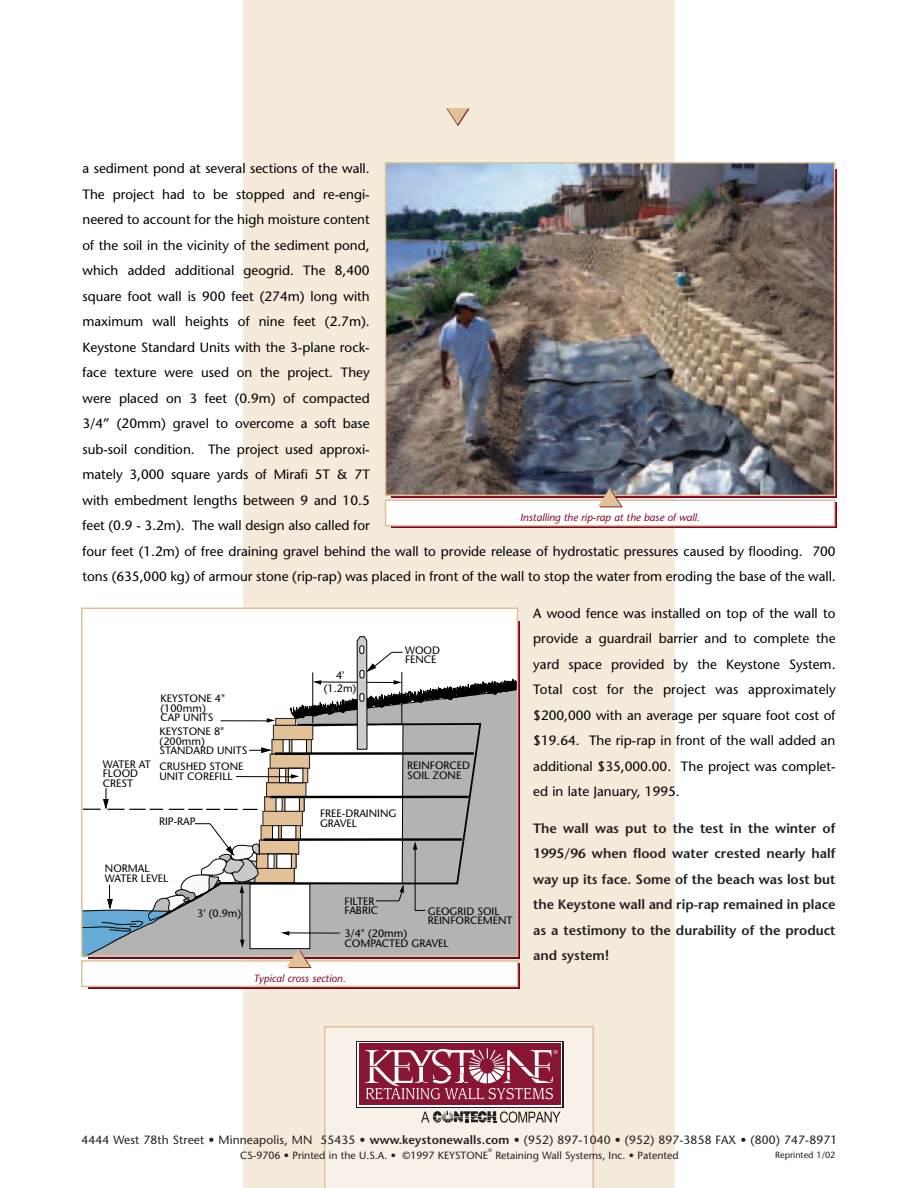
<style>
.page{position:relative;width:918px;height:1188px;background:#fff}
.page>*{position:absolute;margin:0;border:0;box-sizing:border-box;transform-origin:0 0}
.t1{font:13.5px/25.5px "Stone Sans";color:#000}
.t2{font:600 13.5px/25.5px "Stone Sans";color:#231f20;text-align:justify}
.t3{font:12px "Stone Sans";letter-spacing:.01em;color:#231f20}
.t4{font:10.8px/9.6px "Stone Sans";color:#000}
.t5{font:10.5px "Stone Sans";color:#231f20}
.t6{font:italic 10.5px "Stone Sans";color:#820123}
.t7{font:9px "Stone Sans";color:#231f20}
.t8{font:5.25px "Stone Sans";color:#231f20}
.s1{font-weight:600}
</style>
<div class="page">
<div style="left:243px;top:0;width:432px;height:1188px;background:#f5ebdb"></div>
<div style="left:324px;top:1026px;width:270px;height:162px;background:#f8f1e7"></div>
<div style="left:356px;top:1041px;width:207px;height:67px;background:#231f20"></div>
<svg style="left:357px;top:1042px;width:205px;height:65px"></svg>
<div style="left:359px;top:1044px;width:201px;height:61px;background:#881534"></div>
<svg style="left:364px;top:1048px;width:194px;height:51px"></svg>
<svg style="left:421px;top:1111px;width:140px;height:12px"></svg>
<svg style="left:446px;top:108px;width:24px;height:18px"></svg>
<img style="left:388px;top:165px;width:444px;height:328px">
<div style="left:385px;top:162px;width:450px;height:334px;border:2px solid #dfc298"></div>
<div style="left:392px;top:503px;width:445px;height:25px;background:#b0615d"></div>
<div style="left:386px;top:500px;width:449px;height:26px;background:#fff"></div>
<div style="left:385px;top:500px;width:450px;height:26px;border:2px solid #dfc298"></div>
<svg style="left:596px;top:487px;width:28px;height:21px"></svg>
<div style="left:88px;top:964px;width:432px;height:25px;background:#912136"></div>
<div style="left:82px;top:961px;width:436px;height:25px;background:#fff"></div>
<div style="left:81px;top:960px;width:437px;height:27px;border:2px solid #dfc298"></div>
<div style="left:82px;top:608px;width:436px;height:348px;background:#fff"></div>
<div style="left:220px;top:717px;width:295px;height:237px;background:#b3b3b3"></div>
<div style="left:276px;top:718px;width:20px;height:7px;background:#e2c197"></div>
<div style="left:275px;top:718px;width:21px;height:8px;border:1px solid #231f20"></div>
<svg style="left:163px;top:722px;width:319px;height:198px"></svg>
<svg style="left:267px;top:718px;width:8px;height:5px"></svg>
<hr style="left:221px;top:720px;width:46px;height:1px;background:#000">
<svg style="left:169px;top:809px;width:89px;height:1px"></svg>
<svg style="left:84px;top:788px;width:79px;height:22px"></svg>
<div style="left:250px;top:884px;width:60px;height:65px;background:#fff"></div>
<hr style="left:270px;top:796px;width:199px;height:2px;background:#000">
<hr style="left:275px;top:752px;width:199px;height:3px;background:#000">
<svg style="left:286px;top:636px;width:229px;height:266px"></svg>
<hr style="left:236px;top:776px;width:56px;height:1px;background:#000">
<svg style="left:84px;top:823px;width:179px;height:131px"></svg>
<hr style="left:283px;top:932px;width:57px;height:2px;background:#000">
<svg style="left:281px;top:931px;width:9px;height:5px"></svg>
<div style="left:81px;top:608px;width:437px;height:349px;border:2px solid #dfc298"></div>
<svg style="left:285px;top:948px;width:27px;height:21px"></svg>
<p class="t1" style="left:82px;top:157px;width:755px">a sediment pond at several sections of the wall.<br>The project had to be stopped and re-engi-<br>neered to account for the high moisture content<br>of the soil in the vicinity of the sediment pond,<br>which added additional geogrid. The 8,400<br>square foot wall is 900 feet (274m) long with<br>maximum wall heights of nine feet (2.7m).<br>Keystone Standard Units with the 3-plane rock-<br>face texture were used on the project. They<br>were placed on 3 feet (0.9m) of compacted<br>3/4” (20mm) gravel to overcome a soft base<br>sub-soil condition. The project used approxi-<br>mately 3,000 square yards of Mirafi 5T &amp; 7T<br>with embedment lengths between 9 and 10.5<br>feet (0.9 - 3.2m). The wall design also called for<br>four feet (1.2m) of free draining gravel behind the wall to provide release of hydrostatic pressures caused by flooding. 700 tons (635,000 kg) of armour stone (rip-rap) was placed in front of the wall to stop the water from eroding the base of the wall.</p>
<p class="t1" style="left:533px;top:602px;width:304px;text-align:justify">A wood fence was installed on top of the wall to provide a guardrail barrier and to complete the yard space provided by the Keystone System.<br>Total cost for the project was approximately $200,000 with an average per square foot cost of $19.64. The rip-rap in front of the wall added an additional $35,000.00. The project was complet&shy;ed in late January, 1995.</p>
<p class="t2" style="left:533px;top:817px;width:304px">The wall was put to the test in the winter of 1995/96 when flood water crested nearly half way up its face. Some of the beach was lost but the Keystone wall and rip-rap remained in place as a testimony to the durability of the product and system!</p>
<p class="t6" style="left:520px;top:513px;width:181px">Installing the rip-rap at the base of wall.</p>
<p class="t4" style="left:405px;top:646px;width:37px">WOOD<br>FENCE</p>
<p class="t4" style="left:324px;top:670px;width:34px;line-height:13.2px;text-align:center">4' (1.2m)</p>
<p class="t4" style="left:160px;top:695px;width:66px">KEYSTONE 4" (100mm)<br>CAP UNITS</p>
<p class="t4" style="left:160px;top:728px;width:89px">KEYSTONE 8" (200mm)<br>STANDARD UNITS</p>
<p class="t4" style="left:103px;top:760px;width:50px">WATER AT<br>FLOOD<br>CREST</p>
<p class="t4" style="left:407px;top:762px;width:64px">REINFORCED<br>SOIL ZONE</p>
<p class="t4" style="left:320px;top:810px;width:78px">FREE-DRAINING<br>GRAVEL</p>
<p class="t4" style="left:159px;top:763px;width:86px">CRUSHED STONE<br>UNIT COREFILL</p>
<p class="t4" style="left:159px;top:818px;width:38px">RIP-RAP</p>
<p class="t4" style="left:105px;top:865px;width:65px">NORMAL<br>WATER LEVEL</p>
<p class="t4" style="left:345px;top:897px;width:35px">FILTER<br>FABRIC</p>
<p class="t4" style="left:428px;top:907px;width:86px">GEOGRID SOIL<br>REINFORCEMENT</p>
<p class="t4" style="left:197px;top:910px;width:46px">3' (0.9m)</p>
<p class="t4" style="left:344px;top:930px;width:106px">3/4" (20mm)<br>COMPACTED GRAVEL</p>
<p class="t6" style="left:254px;top:974px;width:94px">Typical cross section.</p>
<p class="t3" style="left:81px;top:1135px;width:757px">4444 West 78th Street • Minneapolis, MN 55435 • <span class="s1">www.keystonewalls.com</span> • (952) 897-1040 • (952) 897-3858 FAX • (800) 747-8971</p>
<p class="t5" style="left:240px;top:1152px;width:249px">CS-9706 • Printed in the U.S.A. • ©1997 KEYSTONE</p>
<p class="t8" style="left:488px;top:1148px;width:5px">®</p>
<p class="t7" style="left:775px;top:1151px;width:62px">Reprinted 1/02</p>
<p class="t5" style="left:495px;top:1152px;width:185px">Retaining Wall Systems, Inc. • Patented</p>
</div>
